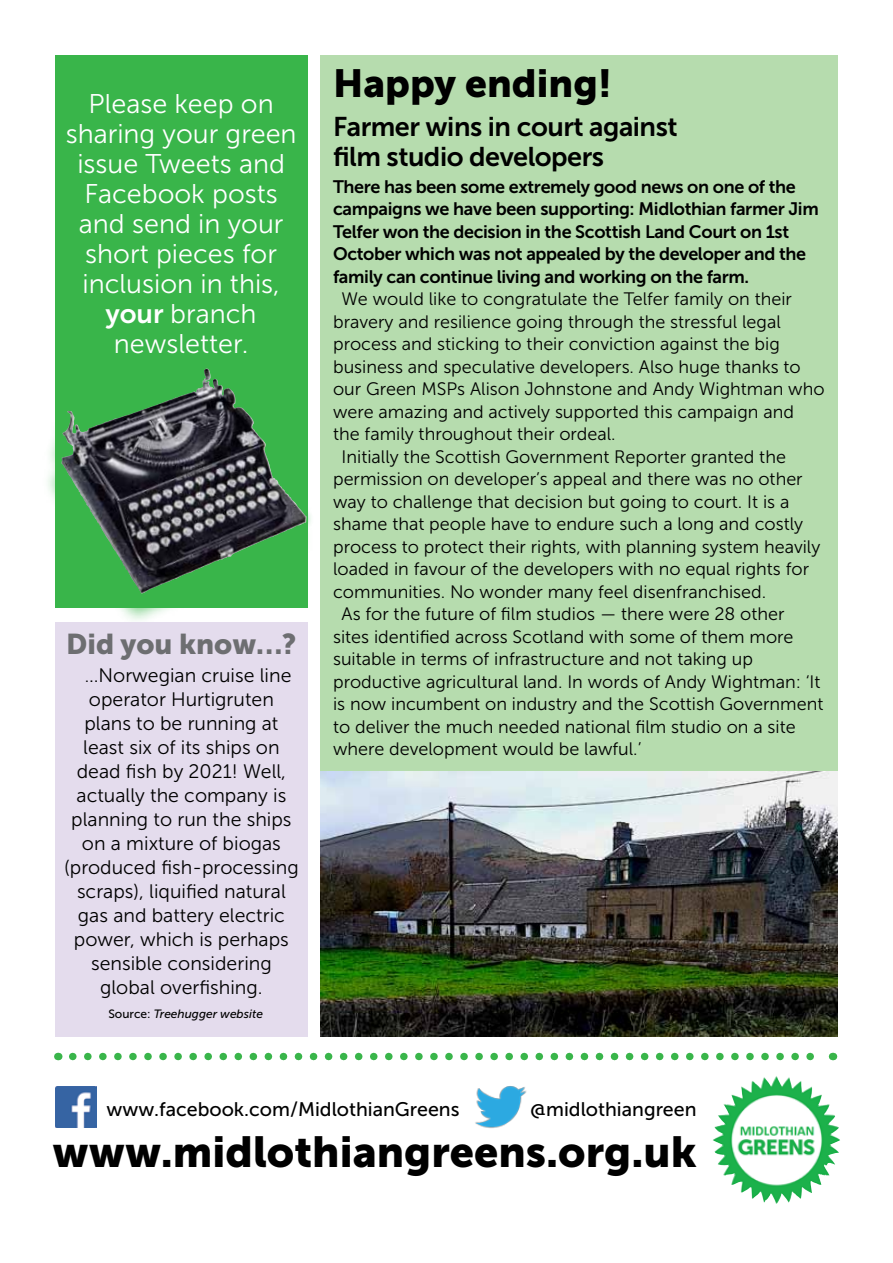
<style>
.page{position:relative;width:893px;height:1263px;background:#fff}
.page>*{position:absolute;margin:0;border:0;box-sizing:border-box;transform-origin:0 0}
.t1{font:43.2px "Museo Sans 900";color:#000}
.t2{font:39px "Museo Sans 900";color:#000}
.t3{font:28.5px "Museo Sans 900";color:#6d6e71}
.t4{font:27px/30px "Museo Sans 300";color:#fff;text-align:center}
.t5{font:27px/30px "Museo Sans 700";letter-spacing:-.02em;color:#000}
.t6{font:19.65px "Museo Sans 500";color:#000}
.t7{font:19.5px "Museo Sans 300";color:#000}
.t8{font:18px "Museo Sans 300";color:#000}
.t9{font:18px/22.5px "Museo Sans 700";letter-spacing:-.02em;color:#000}
.t10{font:italic 12px "Museo Sans 500";color:#000}
.s1{font-family:"Museo Sans 700"}
.s2{font-size:18px}
.s3{font-style:normal}
</style>
<div class="page">
<img style="left:55px;top:1086px;width:42px;height:41px">
<img style="left:475px;top:1086px;width:52px;height:42px">
<img style="left:713px;top:1076px;width:127px;height:128px">
<svg style="left:73px;top:1053px;width:741px;height:7px"></svg>
<div style="left:55px;top:55px;width:253px;height:553px;background:#39b54a"></div>
<div style="left:42px;top:375px;width:271px;height:252px;background:#39b54a;opacity:.75"></div>
<div style="left:54px;top:361px;width:260px;height:240px;background:#39b54a;opacity:.75"></div>
<img style="left:61px;top:370px;width:145px;height:223px">
<div style="left:320px;top:55px;width:518px;height:905px;background:#b6dcae"></div>
<div style="left:55px;top:621px;width:253px;height:415px;background:#e4dced"></div>
<img style="left:320px;top:772px;width:518px;height:264px">
<h3 class="t4" style="left:66px;top:89px;width:232px">Please keep on sharing your green issue Tweets and<br>Facebook posts and send in your short pieces for inclusion in this, <span class="s1">your</span> branch newsletter.</h3>
<h3 class="t3" style="left:66px;top:627px;width:232px">Did you know…?</h3>
<p class="t7" style="left:85px;top:665px;width:208px"><span class="s2">.</span>..Norwegian cruise line</p>
<p class="t7" style="left:89px;top:689px;width:186px">operator Hurtigruten</p>
<p class="t7" style="left:84px;top:713px;width:196px">plans to be running at</p>
<p class="t7" style="left:83px;top:737px;width:198px">least six of its ships on</p>
<p class="t7" style="left:77px;top:761px;width:211px">dead fish by 2021! Well,</p>
<p class="t7" style="left:77px;top:785px;width:211px">actually the company is</p>
<p class="t7" style="left:71px;top:809px;width:222px">planning to run the ships</p>
<p class="t7" style="left:82px;top:833px;width:200px">on a mixture of biogas</p>
<p class="t7" style="left:64px;top:857px;width:236px">(produced fish-processing</p>
<p class="t7" style="left:77px;top:881px;width:210px">scraps), liquified natural</p>
<p class="t7" style="left:78px;top:905px;width:208px">gas and battery electric</p>
<p class="t7" style="left:74px;top:929px;width:216px">power, which is perhaps</p>
<p class="t7" style="left:91px;top:953px;width:182px">sensible considering</p>
<p class="t7" style="left:100px;top:977px;width:164px">global overfishing.</p>
<p class="t10" style="left:108px;top:1007px;width:156px"><span class="s3">Source:</span> Treehugger website</p>
<h2 class="t2" style="left:333px;top:61px;width:281px">Happy ending!</h2>
<h3 class="t5" style="left:333px;top:111px;width:346px">Farmer wins in court against film studio developers</h3>
<p class="t9" style="left:333px;top:175px;width:487px">There has been some extremely good news on one of the campaigns we have been supporting: Midlothian farmer Jim Telfer won the decision in the Scottish Land Court on 1st October which was not appealed by the developer and the family can continue living and working on the farm.</p>
<p class="t8" style="left:342px;top:289px;width:452px">We would like to congratulate the Telfer family on their</p>
<p class="t8" style="left:333px;top:312px;width:449px">bravery and resilience going through the stressful legal</p>
<p class="t8" style="left:333px;top:334px;width:448px">process and sticking to their conviction against the big</p>
<p class="t8" style="left:333px;top:357px;width:469px">business and speculative developers. Also huge thanks to</p>
<p class="t8" style="left:333px;top:379px;width:493px">our Green MSPs Alison Johnstone and Andy Wightman who</p>
<p class="t8" style="left:333px;top:402px;width:462px">were amazing and actively supported this campaign and</p>
<p class="t8" style="left:333px;top:424px;width:284px">the family throughout their ordeal.</p>
<p class="t8" style="left:342px;top:447px;width:446px">Initially the Scottish Government Reporter granted the</p>
<p class="t8" style="left:333px;top:469px;width:471px">permission on developer’s appeal and there was no other</p>
<p class="t8" style="left:333px;top:492px;width:458px">way to challenge that decision but going to court. It is a</p>
<p class="t8" style="left:333px;top:514px;width:472px">shame that people have to endure such a long and costly</p>
<p class="t8" style="left:333px;top:537px;width:489px">process to protect their rights, with planning system heavily</p>
<p class="t8" style="left:333px;top:559px;width:477px">loaded in favour of the developers with no equal rights for</p>
<p class="t8" style="left:333px;top:582px;width:435px">communities. No wonder many feel disenfranchised.</p>
<p class="t8" style="left:342px;top:604px;width:444px">As for the future of film studios — there were 28 other</p>
<p class="t8" style="left:333px;top:627px;width:462px">sites identified across Scotland with some of them more</p>
<p class="t8" style="left:333px;top:649px;width:422px">suitable in terms of infrastructure and not taking up</p>
<p class="t8" style="left:333px;top:672px;width:489px">productive agricultural land. In words of Andy Wightman: ‘It</p>
<p class="t8" style="left:333px;top:694px;width:492px">is now incumbent on industry and the Scottish Government</p>
<p class="t8" style="left:333px;top:717px;width:464px">to deliver the much needed national film studio on a site</p>
<p class="t8" style="left:333px;top:739px;width:310px">where development would be lawful.’</p>
<p class="t6" style="left:107px;top:1099px;width:354px">www.facebook.com/MidlothianGreens</p>
<p class="t6" style="left:530px;top:1099px;width:168px">@midlothiangreen</p>
<h1 class="t1" style="left:53px;top:1127px;width:645px">www.midlothiangreens.org.uk</h1>
</div>
